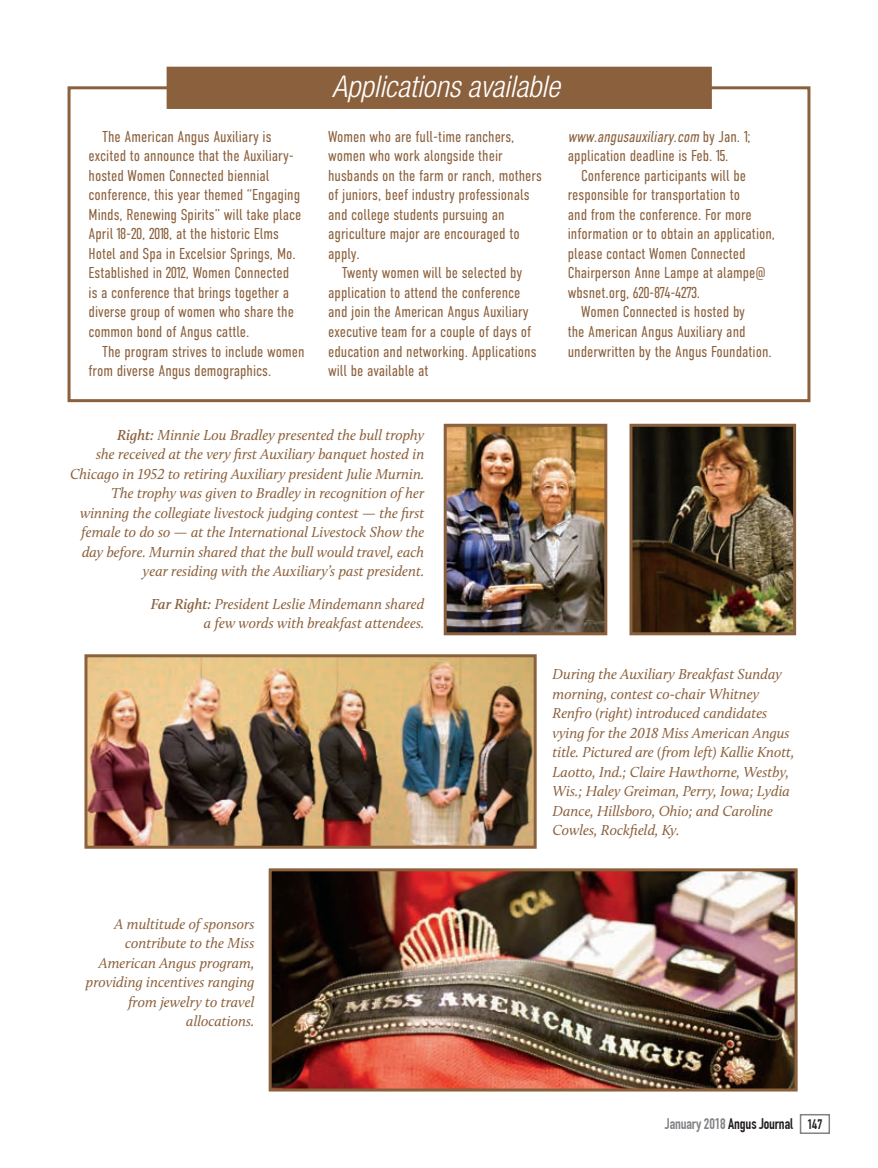
<style>
.page{position:relative;width:878px;height:1168px;background:#fff}
.page>*{position:absolute;margin:0;border:0;box-sizing:border-box;transform-origin:0 0}
.Subheads{font:italic 300 condensed 30px "Helvetica Neue LT Std";color:#fff}
.Text{font:300 15.75px/19.5px "DIN Condensed";color:#8b603c}
.Text-2{font:italic 15px/19.5px "Calluna";color:#8b603c;text-align:right}
.t1{font:700 15px "DIN Condensed";letter-spacing:-.01em;color:#231f20}
.s1{font-style:italic}
.s2{font-weight:600}
.s3{color:#808285}
.s4{font-size:13.5px}
</style>
<div class="page">
<div style="left:68px;top:86px;width:742px;height:316px;border:3px solid #8b603c"></div>
<div style="left:167px;top:67px;width:544px;height:42px;background:#8b603c"></div>
<img style="left:273px;top:872px;width:520px;height:215px">
<div style="left:269px;top:868px;width:528px;height:223px;border:3px solid #8b603c"></div>
<img style="left:88px;top:658px;width:444px;height:187px">
<div style="left:84px;top:654px;width:452px;height:195px;border:3px solid #8b603c"></div>
<img style="left:633px;top:428px;width:159px;height:203px">
<div style="left:629px;top:424px;width:167px;height:211px;border:3px solid #8b603c"></div>
<img style="left:447px;top:428px;width:156px;height:203px">
<div style="left:443px;top:424px;width:164px;height:211px;border:3px solid #8b603c"></div>
<div style="left:799px;top:1114px;width:31px;height:20px;border:2px solid #808285"></div>
<p class="Text" style="left:88px;top:127px;width:214px;text-indent:14px">The American Angus Auxiliary is excited to announce that the Auxiliary&shy;hosted Women Connected biennial conference, this year themed “Engaging Minds, Renewing Spirits” will take place April 18-20, 2018, at the historic Elms Hotel and Spa in Excelsior Springs, Mo.<br>Established in 2012, Women Connected is a conference that brings together a diverse group of women who share the common bond of Angus cattle.</p>
<p class="Text" style="left:88px;top:341px;width:217px;text-indent:14px">The program strives to include women from diverse Angus demographics.</p>
<p class="Subheads" style="left:332px;top:69px;width:229px">Applications available</p>
<p class="Text" style="left:328px;top:127px;width:215px">Women who are full-time ranchers, women who work alongside their husbands on the farm or ranch, mothers of juniors, beef industry professionals and college students pursuing an agriculture major are encouraged to apply.</p>
<p class="Text" style="left:328px;top:263px;width:210px;text-indent:14px">Twenty women will be selected by application to attend the conference and join the American Angus Auxiliary executive team for a couple of days of education and networking. Applications will be available at</p>
<p class="Text" style="left:567px;top:127px;width:185px"><span class="s1">www.angusauxiliary.com</span> b y J a n . 1 ; application deadline is Feb. 15.</p>
<p class="Text" style="left:567px;top:166px;width:209px;text-indent:14px">Conference participants will be responsible for transportation to<br>and from the conference. For more information or to obtain an application, please contact Women Connected Chairperson Anne Lampe at alampe@ wbsnet.org, 620-874-4273.</p>
<p class="Text" style="left:567px;top:302px;width:205px;text-indent:14px">Women Connected is hosted by<br>the American Angus Auxiliary and underwritten by the Angus Foundation.</p>
<p class="Text-2" style="left:70px;top:424px;width:356px"><span class="s2">Right:</span> Minnie Lou Bradley presented the bull trophy<br>she received at the very first Auxiliary banquet hosted in Chicago in 1952 to retiring Auxiliary president Julie Murnin.<br>The trophy was given to Bradley in recognition of her winning the collegiate livestock judging contest — the first female to do so — at the International Livestock Show the day before. Murnin shared that the bull would travel, each year residing with the Auxiliary’s past president.</p>
<p class="Text-2" style="left:151px;top:594px;width:275px"><span class="s2">Far Right:</span> President Leslie Mindemann shared a few words with breakfast attendees.</p>
<p class="Text-2" style="left:86px;top:914px;width:170px">A multitude of sponsors contribute to the Miss<br>American Angus program, providing incentives ranging from jewelry to travel allocations.</p>
<p class="Text-2" style="left:552px;top:664px;width:243px;text-align:left">During the Auxiliary Breakfast Sunday morning, contest co-chair Whitney Renfro (right) introduced candidates vying for the 2018 Miss American Angus title. Pictured are (from left) Kallie Knott, Laotto, Ind.; Claire Hawthorne, Westby, Wis.; Haley Greiman, Perry, Iowa; Lydia Dance, Hillsboro, Ohio; and Caroline Cowles, Rockfield, Ky.</p>
<p class="t1" style="left:665px;top:1115px;width:159px"><span class="s3">January 2018</span> Angus Journal <span class="s4">147</span></p>
</div>
